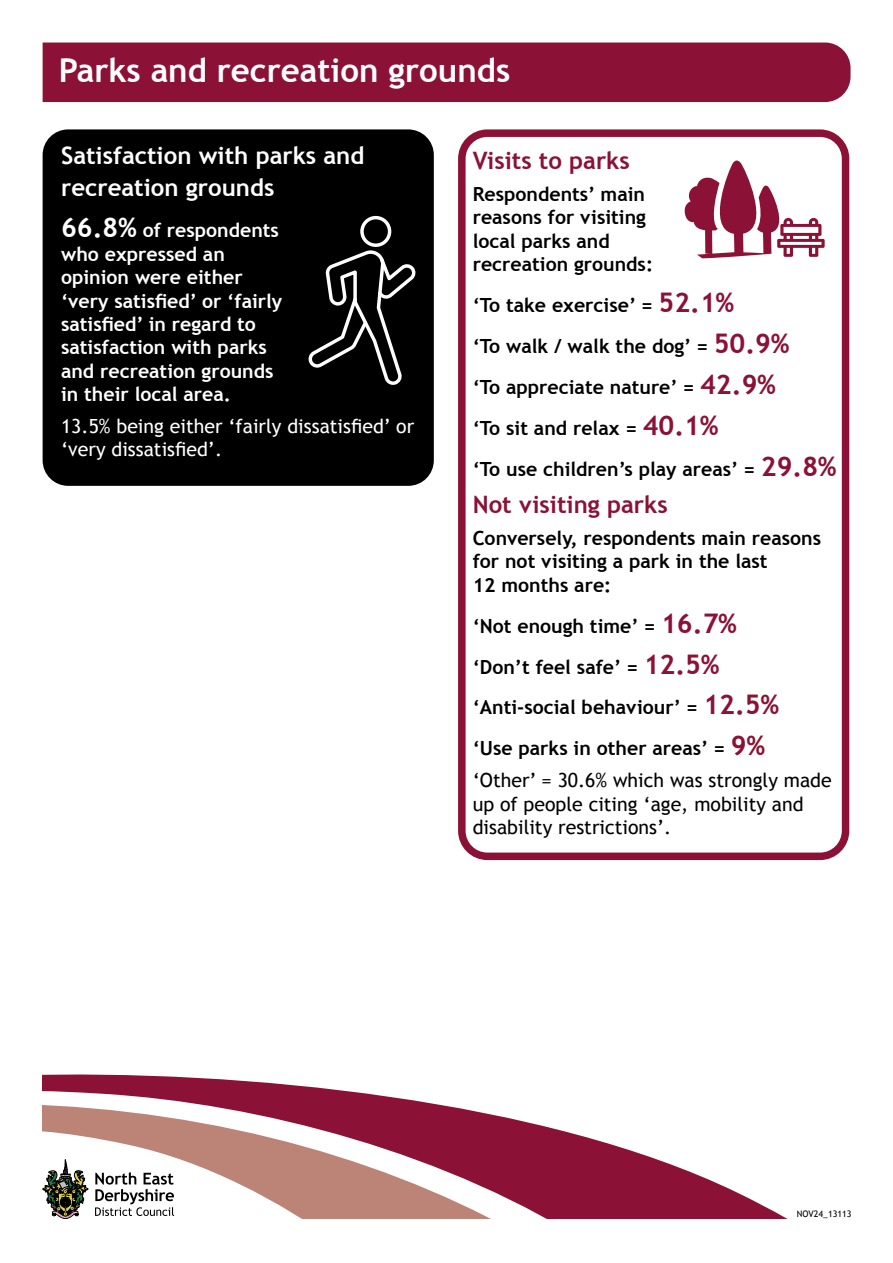
<style>
.page{position:relative;width:893px;height:1263px;background:#fff}
.page>*{position:absolute;margin:0;border:0;box-sizing:border-box;transform-origin:0 0}
.t1{font:700 33px "Trebuchet MS";color:#fff}
.t2{font:700 24px/32.4px "Trebuchet MS";color:#fff}
.t3{font:700 24px "Trebuchet MS";color:#8b1236}
.t4{font:700 19.5px/41px "Trebuchet MS";color:#000}
.t5{font:700 19.5px/23.4px "Trebuchet MS";color:#fff}
.t6{font:19.5px/23.4px "Trebuchet MS";color:#000}
.t7{font:19.5px/23.4px "Trebuchet MS";color:#fff}
.t8{font:9px "Trebuchet MS";color:#000}
.s1{font-size:27px}
.s2{font-size:27px;color:#8b1236}
</style>
<div class="page">
<div style="left:43px;top:43px;width:807px;height:59px;background:#8b1236"></div>
<div style="left:43px;top:129px;width:391px;height:357px;background:#000;border-radius:26px"></div>
<div style="left:458px;top:129px;width:391px;height:731px;border:8px solid #8b1236;border-radius:26px"></div>
<svg style="left:308px;top:215px;width:108px;height:170px"></svg>
<svg style="left:685px;top:161px;width:140px;height:97px"></svg>
<svg style="left:43px;top:1074px;width:743px;height:144px"></svg>
<svg style="left:43px;top:1120px;width:326px;height:99px"></svg>
<h1 class="t1" style="left:59px;top:50px;width:453px">Parks and recreation grounds</h1>
<p class="t2" style="left:61px;top:139px;width:305px">Satisfaction with parks and recreation grounds</p>
<p class="t5" style="left:61px;top:219px;width:223px"><span class="s1">66.8%</span> of respondents who expressed an opinion were either ‘very satisfied’ or ‘fairly satisfied’ in regard to satisfaction with parks and recreation grounds in their local area.</p>
<p class="t7" style="left:61px;top:415px;width:355px">13.5% being either ‘fairly dissatisfied’ or ‘very dissatisfied’.</p>
<p class="t3" style="left:473px;top:145px;width:159px">Visits to parks</p>
<p class="t4" style="left:473px;top:182px;width:182px;line-height:23.4px">Respondents’ main reasons for visiting local parks and recreation grounds:</p>
<p class="t4" style="left:473px;top:285px;width:365px">‘To take exercise’ = <span class="s2">52.1%<br></span>‘To walk / walk the dog’ = <span class="s2">50.9%<br></span>‘To appreciate nature’ = <span class="s2">42.9%<br></span>‘To sit and relax = <span class="s2">40.1%<br></span>‘To use children’s play areas’ = <span class="s2">29.8%</span></p>
<p class="t3" style="left:473px;top:489px;width:197px">Not visiting parks</p>
<p class="t4" style="left:473px;top:526px;width:350px;line-height:23.4px">Conversely, respondents main reasons for not visiting a park in the last<br>12 months are:</p>
<p class="t4" style="left:473px;top:605px;width:308px">‘Not enough time’ = <span class="s2">16.7% </span>‘Don’t feel safe’ = <span class="s2">12.5% </span>‘Anti-social behaviour’ = <span class="s2">12.5% </span>‘Use parks in other areas’ = <span class="s2">9%</span></p>
<p class="t6" style="left:473px;top:769px;width:361px">‘Other’ = 30.6% which was strongly made up of people citing ‘age, mobility and disability restrictions’.</p>
<p class="t8" style="left:797px;top:1208px;width:56px">NOV24_13113</p>
</div>
